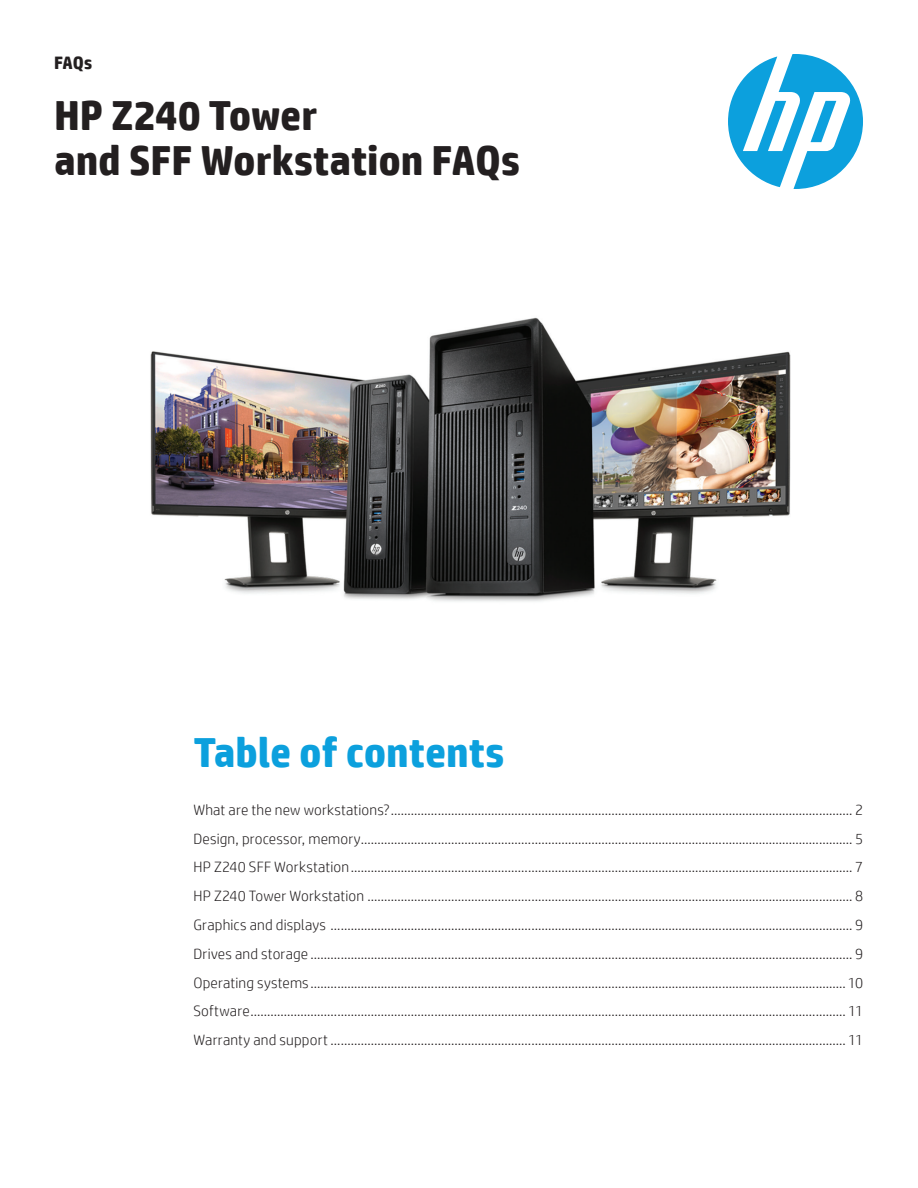
<style>
.page{position:relative;width:918px;height:1188px;background:#fff}
.page>*{position:absolute;margin:0;border:0;box-sizing:border-box;transform-origin:0 0}
.Headline_28_30{font:700 42px/45px "HP Simplified";letter-spacing:-.005em;color:#231f20}
.TOC_Header_cover_pag{font:700 42px "HP Simplified";letter-spacing:-.005em;color:#0ca0dd}
.Document_type_12_14{font:700 18px "HP Simplified";color:#231f20}
.TOC_10_12{font:300 15px "HP Simplified";letter-spacing:.01em;color:#231f20}
</style>
<div class="page">
<svg style="left:728px;top:54px;width:135px;height:135px"></svg>
<img style="left:150px;top:317px;width:641px;height:285px">
<p class="Document_type_12_14" style="left:54px;top:52px;width:40px">FAQs</p>
<p class="Headline_28_30" style="left:54px;top:92px;width:468px">HP Z240 Tower<br>and SFF Workstation FAQs</p>
<p class="TOC_Header_cover_pag" style="left:194px;top:727px;width:312px">Table of contents</p>
<p class="TOC_10_12" style="left:194px;top:801px;width:671px">What are the new workstations?.......................................................................................................................................... 2</p>
<p class="TOC_10_12" style="left:194px;top:830px;width:671px">Design, processor, memory................................................................................................................................................... 5</p>
<p class="TOC_10_12" style="left:194px;top:859px;width:671px">HP Z240 SFF Workstation...................................................................................................................................................... 7</p>
<p class="TOC_10_12" style="left:194px;top:888px;width:671px">HP Z240 Tower Workstation ................................................................................................................................................. 8</p>
<p class="TOC_10_12" style="left:194px;top:916px;width:671px">Graphics and displays ............................................................................................................................................................ 9</p>
<p class="TOC_10_12" style="left:194px;top:945px;width:671px">Drives and storage .................................................................................................................................................................. 9</p>
<p class="TOC_10_12" style="left:194px;top:974px;width:671px">Operating systems ................................................................................................................................................................10</p>
<p class="TOC_10_12" style="left:194px;top:1003px;width:671px">Software.................................................................................................................................................................................. 11</p>
<p class="TOC_10_12" style="left:194px;top:1032px;width:671px">Warranty and support .......................................................................................................................................................... 11</p>
</div>
